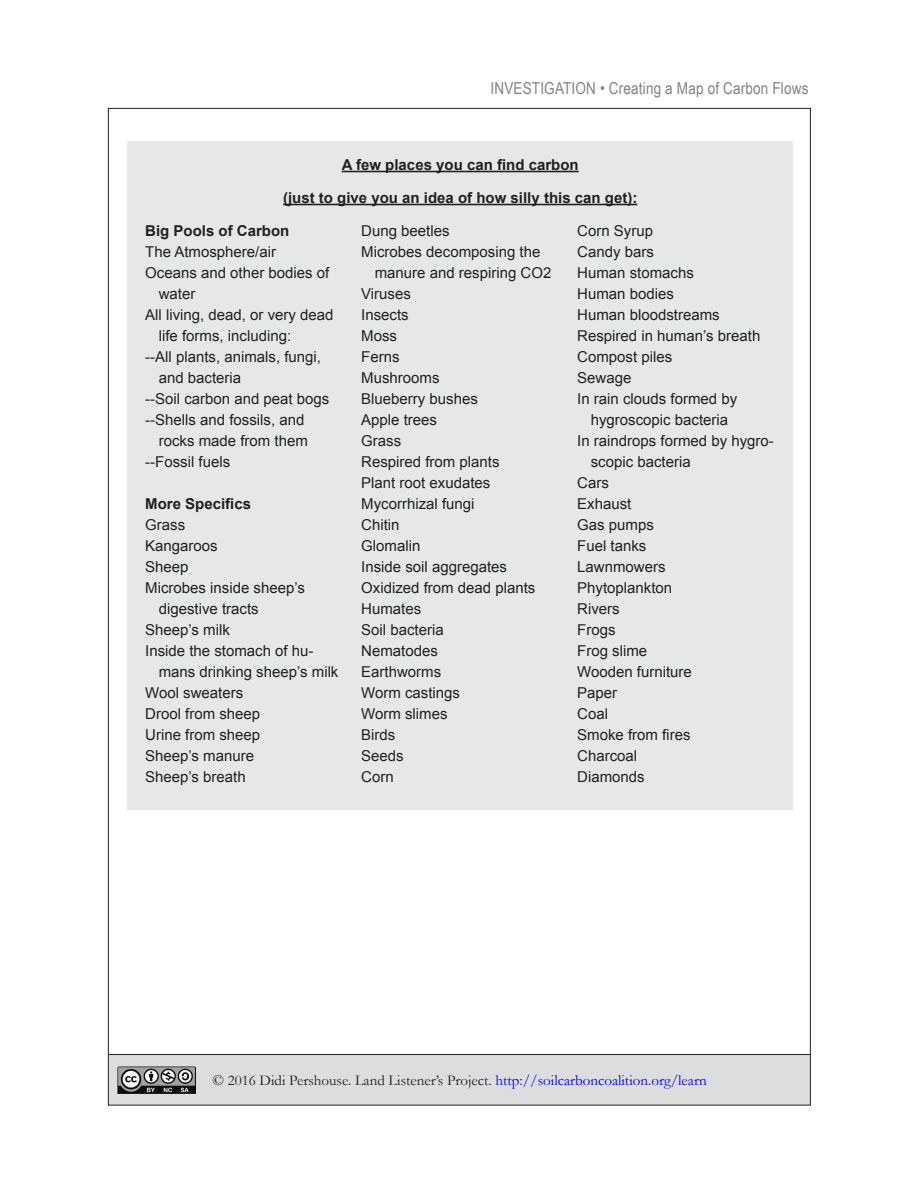
<style>
.page{position:relative;width:918px;height:1188px;background:#fff}
.page>*{position:absolute;margin:0;border:0;box-sizing:border-box;transform-origin:0 0}
.t1{font:16.5px "Arial Narrow";letter-spacing:.01em;color:#808285}
.sidebar-tni{font:15px/21px "Arial";color:#231f20}
.sidebar-tni-2{font:700 15px "Arial";color:#231f20}
.t2{font:15px "Garamond";color:#231f20}
.s1{color:#00f}
</style>
<div class="page">
<div style="left:109px;top:1055px;width:702px;height:50px;background:#dcdddf"></div>
<hr style="left:109px;top:1054px;width:702px;height:1px;background:#231f20">
<img style="left:118px;top:1066px;width:78px;height:27px">
<div style="left:127px;top:141px;width:666px;height:669px;background:#e6e7e9"></div>
<hr style="left:342px;top:171px;width:237px;height:1px;background:#231f20">
<hr style="left:283px;top:204px;width:354px;height:1px;background:#231f20">
<p class="t1" style="left:491px;top:77px;width:319px">INVESTIGATION • Creating a Map of Carbon Flows</p>
<p class="sidebar-tni-2" style="left:342px;top:155px;width:239px">A few places you can find carbon</p>
<p class="sidebar-tni-2" style="left:283px;top:188px;width:356px">(just to give you an idea of how silly this can get):</p>
<p class="sidebar-tni-2" style="left:145px;top:221px;width:146px">Big Pools of Carbon</p>
<p class="sidebar-tni" style="left:145px;top:241px;width:132px">The Atmosphere/air</p>
<p class="sidebar-tni" style="left:159px;top:262px;width:172px;text-indent:-14px">Oceans and other bodies of water</p>
<p class="sidebar-tni" style="left:159px;top:304px;width:176px;text-indent:-14px">All living, dead, or very dead life forms, including:</p>
<p class="sidebar-tni" style="left:159px;top:346px;width:164px;text-indent:-14px">--All plants, animals, fungi, and bacteria</p>
<p class="sidebar-tni" style="left:145px;top:388px;width:186px">--Soil carbon and peat bogs</p>
<p class="sidebar-tni" style="left:145px;top:409px;width:164px;text-align:right">--Shells and fossils, and rocks made from them</p>
<p class="sidebar-tni" style="left:145px;top:451px;width:87px">--Fossil fuels</p>
<p class="sidebar-tni-2" style="left:145px;top:494px;width:107px">More Specifics</p>
<p class="sidebar-tni" style="left:145px;top:514px;width:42px">Grass</p>
<p class="sidebar-tni" style="left:145px;top:535px;width:74px">Kangaroos</p>
<p class="sidebar-tni" style="left:145px;top:556px;width:45px">Sheep</p>
<p class="sidebar-tni" style="left:159px;top:577px;width:148px;text-indent:-14px">Microbes inside sheep’s digestive tracts</p>
<p class="sidebar-tni" style="left:145px;top:619px;width:86px">Sheep’s milk</p>
<p class="sidebar-tni" style="left:159px;top:640px;width:181px;text-indent:-14px">Inside the stomach of hu&shy;mans drinking sheep’s milk</p>
<p class="sidebar-tni" style="left:145px;top:682px;width:100px">Wool sweaters</p>
<p class="sidebar-tni" style="left:145px;top:703px;width:117px">Drool from sheep</p>
<p class="sidebar-tni" style="left:145px;top:724px;width:117px">Urine from sheep</p>
<p class="sidebar-tni" style="left:145px;top:745px;width:110px">Sheep’s manure</p>
<p class="sidebar-tni" style="left:145px;top:766px;width:102px">Sheep’s breath</p>
<p class="sidebar-tni" style="left:577px;top:220px;width:77px">Corn Syrup</p>
<p class="sidebar-tni" style="left:577px;top:241px;width:78px">Candy bars</p>
<p class="sidebar-tni" style="left:577px;top:262px;width:118px">Human stomachs</p>
<p class="sidebar-tni" style="left:577px;top:283px;width:98px">Human bodies</p>
<p class="sidebar-tni" style="left:577px;top:304px;width:144px">Human bloodstreams</p>
<p class="sidebar-tni" style="left:577px;top:325px;width:185px">Respired in human’s breath</p>
<p class="sidebar-tni" style="left:577px;top:346px;width:97px">Compost piles</p>
<p class="sidebar-tni" style="left:577px;top:367px;width:56px">Sewage</p>
<p class="sidebar-tni" style="left:577px;top:388px;width:162px;text-align:center">In rain clouds formed by hygroscopic bacteria</p>
<p class="sidebar-tni" style="left:591px;top:430px;width:185px;text-indent:-14px">In raindrops formed by hygro&shy;scopic bacteria</p>
<p class="sidebar-tni" style="left:577px;top:472px;width:33px">Cars</p>
<p class="sidebar-tni" style="left:577px;top:493px;width:56px">Exhaust</p>
<p class="sidebar-tni" style="left:577px;top:514px;width:78px">Gas pumps</p>
<p class="sidebar-tni" style="left:577px;top:535px;width:71px">Fuel tanks</p>
<p class="sidebar-tni" style="left:577px;top:556px;width:90px">Lawnmowers</p>
<p class="sidebar-tni" style="left:577px;top:577px;width:97px">Phytoplankton</p>
<p class="sidebar-tni" style="left:577px;top:598px;width:44px">Rivers</p>
<p class="sidebar-tni" style="left:577px;top:619px;width:40px">Frogs</p>
<p class="sidebar-tni" style="left:577px;top:640px;width:72px">Frog slime</p>
<p class="sidebar-tni" style="left:577px;top:661px;width:116px">Wooden furniture</p>
<p class="sidebar-tni" style="left:577px;top:682px;width:42px">Paper</p>
<p class="sidebar-tni" style="left:577px;top:703px;width:32px">Coal</p>
<p class="sidebar-tni" style="left:577px;top:724px;width:115px">Smoke from fires</p>
<p class="sidebar-tni" style="left:577px;top:745px;width:62px">Charcoal</p>
<p class="sidebar-tni" style="left:577px;top:766px;width:69px">Diamonds</p>
<p class="sidebar-tni" style="left:361px;top:220px;width:90px">Dung beetles</p>
<p class="sidebar-tni" style="left:375px;top:241px;width:178px;text-indent:-14px">Microbes decomposing the manure and respiring CO2</p>
<p class="sidebar-tni" style="left:361px;top:283px;width:51px">Viruses</p>
<p class="sidebar-tni" style="left:361px;top:304px;width:49px">Insects</p>
<p class="sidebar-tni" style="left:361px;top:325px;width:37px">Moss</p>
<p class="sidebar-tni" style="left:361px;top:346px;width:40px">Ferns</p>
<p class="sidebar-tni" style="left:361px;top:367px;width:80px">Mushrooms</p>
<p class="sidebar-tni" style="left:361px;top:388px;width:118px">Blueberry bushes</p>
<p class="sidebar-tni" style="left:361px;top:409px;width:77px">Apple trees</p>
<p class="sidebar-tni" style="left:361px;top:430px;width:42px">Grass</p>
<p class="sidebar-tni" style="left:361px;top:451px;width:140px">Respired from plants</p>
<p class="sidebar-tni" style="left:361px;top:472px;width:131px">Plant root exudates</p>
<p class="sidebar-tni" style="left:361px;top:493px;width:115px">Mycorrhizal fungi</p>
<p class="sidebar-tni" style="left:361px;top:514px;width:40px">Chitin</p>
<p class="sidebar-tni" style="left:361px;top:535px;width:61px">Glomalin</p>
<p class="sidebar-tni" style="left:361px;top:556px;width:147px">Inside soil aggregates</p>
<p class="sidebar-tni" style="left:361px;top:577px;width:176px">Oxidized from dead plants</p>
<p class="sidebar-tni" style="left:361px;top:598px;width:62px">Humates</p>
<p class="sidebar-tni" style="left:361px;top:619px;width:84px">Soil bacteria</p>
<p class="sidebar-tni" style="left:361px;top:640px;width:78px">Nematodes</p>
<p class="sidebar-tni" style="left:361px;top:661px;width:82px">Earthworms</p>
<p class="sidebar-tni" style="left:361px;top:682px;width:100px">Worm castings</p>
<p class="sidebar-tni" style="left:361px;top:703px;width:88px">Worm slimes</p>
<p class="sidebar-tni" style="left:361px;top:724px;width:36px">Birds</p>
<p class="sidebar-tni" style="left:361px;top:745px;width:44px">Seeds</p>
<p class="sidebar-tni" style="left:361px;top:766px;width:34px">Corn</p>
<p class="t2" style="left:213px;top:1071px;width:496px">© 2016 Didi Pershouse. Land Listener’s Project. <span class="s1">http://soilcarboncoalition.org/learn</span></p>
</div>
